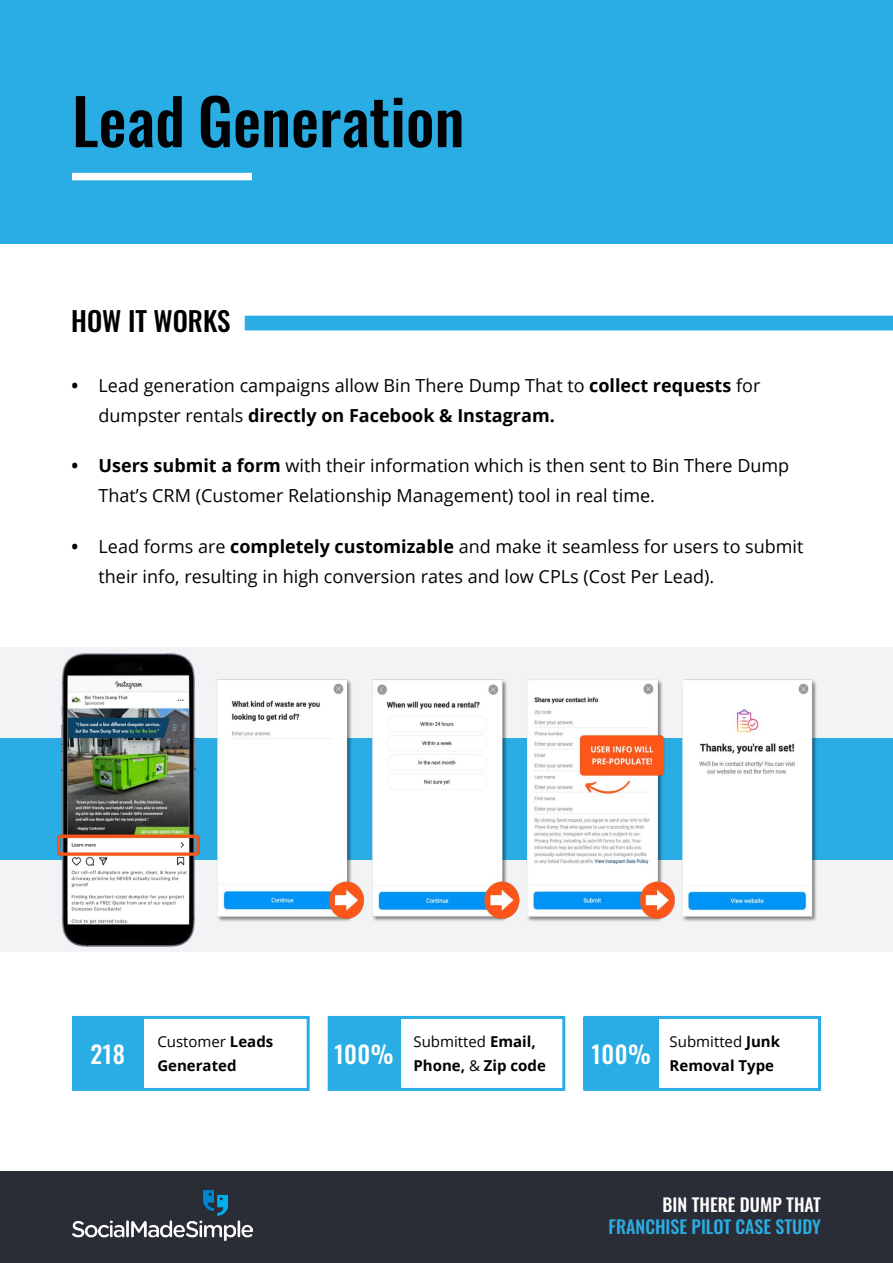
<style>
.page{position:relative;width:893px;height:1263px;background:#fff}
.page>*{position:absolute;margin:0;border:0;box-sizing:border-box;transform-origin:0 0}
.t1{font:500 63px "Oswald";color:#000}
.t2{font:500 27px "Oswald";color:#000}
.t3{font:500 24px "Oswald";letter-spacing:.02em;color:#fff}
.t4{font:18px/30px "Open Sans";color:#000}
.t5{font:500 18px "Oswald";color:#2aade4}
.t6{font:500 18px "Oswald";color:#fff}
.t7{font:700 15px/24px "Open Sans";color:#000}
.s1{font-weight:700}
.s2{font-weight:400}
</style>
<div class="page">
<div style="left:0;top:0;width:893px;height:243px;background:#2aade4"></div>
<div style="left:0;top:1171px;width:893px;height:92px;background:#2a2d35"></div>
<div style="left:0;top:647px;width:893px;height:304px;background:#f1f3f4"></div>
<div style="left:0;top:739px;width:893px;height:121px;background:#2aade4"></div>
<img style="left:53px;top:653px;width:766px;height:299px">
<div style="left:76px;top:173px;width:172px;height:7px;background:#fff"></div>
<div style="left:252px;top:316px;width:641px;height:14px;background:#2aade4"></div>
<div style="left:584px;top:1016px;width:237px;height:75px;border:3px solid #2aade4"></div>
<div style="left:584px;top:1017px;width:75px;height:72px;background:#2aade4"></div>
<div style="left:328px;top:1016px;width:237px;height:75px;border:3px solid #2aade4"></div>
<div style="left:328px;top:1017px;width:72px;height:72px;background:#2aade4"></div>
<div style="left:72px;top:1016px;width:238px;height:75px;border:3px solid #2aade4"></div>
<div style="left:72px;top:1017px;width:72px;height:72px;background:#2aade4"></div>
<img style="left:72px;top:1191px;width:180px;height:49px">
<h1 class="t1" style="left:72px;top:89px;width:394px">Lead Generation</h1>
<h2 class="t2" style="left:71px;top:307px;width:161px">HOW IT WORKS</h2>
<p class="t4" style="left:99px;top:370px;width:663px;text-indent:-27px"><span class="s1">•</span> Lead generation campaigns allow Bin There Dump That to <span class="s1">collect requests</span> for dumpster rentals <span class="s1">directly on Facebook &amp; Instagram.</span></p>
<p class="t4" style="left:99px;top:450px;width:692px;text-indent:-27px"><span class="s1">• Users submit a form</span> with their information which is then sent to Bin There Dump<br>That’s CRM (Customer Relationship Management) tool in real time.</p>
<p class="t4" style="left:99px;top:531px;width:706px;text-indent:-27px"><span class="s1">•</span> Lead forms are <span class="s1">completely customizable</span> and make it seamless for users to submit their info, resulting in high conversion rates and low CPLs (Cost Per Lead).</p>
<p class="t7" style="left:157px;top:1029px;width:117px"><span class="s2">Customer</span> Leads<br>Generated</p>
<p class="t7" style="left:413px;top:1029px;width:134px"><span class="s2">Submitted</span> Email,<br>Phone, <span class="s2">&amp;</span> Zip code</p>
<p class="t7" style="left:670px;top:1029px;width:112px"><span class="s2">Submitted</span> Junk<br>Removal Type</p>
<h3 class="t3" style="left:91px;top:1042px;width:36px">218</h3>
<h3 class="t3" style="left:334px;top:1042px;width:61px">100%</h3>
<h3 class="t3" style="left:592px;top:1042px;width:61px">100%</h3>
<p class="t6" style="left:663px;top:1196px;width:160px">BIN THERE DUMP THAT</p>
<p class="t5" style="left:609px;top:1217px;width:214px">FRANCHISE PILOT CASE STUDY</p>
</div>
